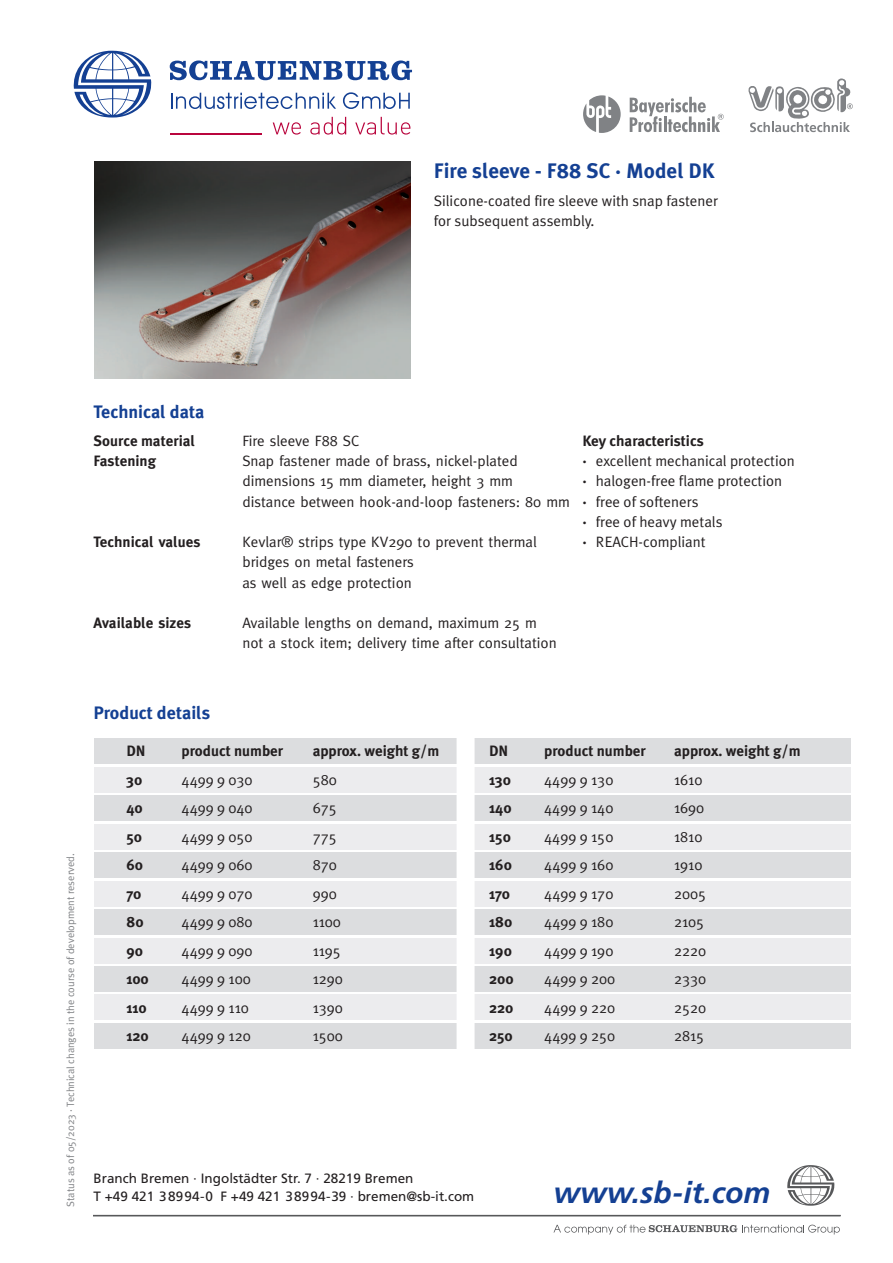
<style>
.page{position:relative;width:893px;height:1263px;background:#fff}
.page>*{position:absolute;margin:0;border:0;box-sizing:border-box;transform-origin:0 0}
.t1{font:italic 700 30px "Frutiger";color:#144093}
.t2{font:700 21px "Meta Plus";color:#144093}
.t3{font:700 18px "Meta Plus";color:#144093}
.t4{font:15px/28.5px "Meta Plus Normal";color:#231f20}
.t5{font:15px/20.2px "Meta";color:#231f20}
.t6{font:700 15px "Meta Plus";color:#231f20}
.t7{font:13.5px "Frutiger";color:#231f20}
.t8{font:10.5px "Meta Plus Normal";color:#808285}
.s1{font-family:"Meta Plus";font-weight:700}
</style>
<div class="page">
<svg style="left:74px;top:51px;width:78px;height:67px"></svg>
<svg style="left:171px;top:93px;width:165px;height:16px"></svg>
<svg style="left:343px;top:92px;width:67px;height:17px"></svg>
<svg style="left:170px;top:60px;width:242px;height:20px"></svg>
<svg style="left:273px;top:122px;width:28px;height:13px"></svg>
<svg style="left:310px;top:117px;width:36px;height:18px"></svg>
<svg style="left:355px;top:117px;width:55px;height:18px"></svg>
<hr style="left:170px;top:133px;width:92px;height:1px;background:#b9053d">
<svg style="left:748px;top:78px;width:105px;height:54px"></svg>
<svg style="left:787px;top:1165px;width:47px;height:41px"></svg>
<svg style="left:94px;top:1215px;width:746px;height:1px"></svg>
<svg style="left:553px;top:1225px;width:287px;height:9px"></svg>
<svg style="left:583px;top:95px;width:38px;height:38px"></svg>
<svg style="left:630px;top:97px;width:94px;height:35px"></svg>
<div style="left:94px;top:738px;width:756px;height:26px;background:#dcdddf"></div>
<div style="left:94px;top:767px;width:756px;height:25px;background:#ececee"></div>
<div style="left:94px;top:795px;width:756px;height:26px;background:#dcdddf"></div>
<div style="left:94px;top:824px;width:756px;height:25px;background:#ececee"></div>
<div style="left:94px;top:852px;width:756px;height:26px;background:#dcdddf"></div>
<div style="left:94px;top:881px;width:756px;height:25px;background:#ececee"></div>
<div style="left:94px;top:909px;width:756px;height:26px;background:#dcdddf"></div>
<div style="left:94px;top:938px;width:756px;height:25px;background:#ececee"></div>
<div style="left:94px;top:966px;width:756px;height:26px;background:#dcdddf"></div>
<div style="left:94px;top:995px;width:756px;height:25px;background:#ececee"></div>
<div style="left:94px;top:1023px;width:756px;height:26px;background:#dcdddf"></div>
<div style="left:457px;top:736px;width:18px;height:343px;background:#fff"></div>
<img style="left:94px;top:162px;width:316px;height:216px">
<h2 class="t2" style="left:434px;top:162px;width:282px">Fire sleeve - F88 SC · Model DK</h2>
<p class="t4" style="left:434px;top:191px;width:286px;line-height:20.2px">Silicone-coated fire sleeve with snap fastener for subsequent assembly.</p>
<p class="t3" style="left:94px;top:405px;width:112px">Technical data</p>
<p class="t6" style="left:94px;top:435px;width:103px">Source material</p>
<p class="t5" style="left:242px;top:432px;width:118px">Fire sleeve F88 SC</p>
<p class="t6" style="left:94px;top:455px;width:64px">Fastening</p>
<p class="t5" style="left:242px;top:452px;width:329px">Snap fastener made of brass, nickel-plated dimensions 15 mm diameter, height 3 mm<br>distance between hook-and-loop fasteners: 80 mm</p>
<p class="t6" style="left:94px;top:536px;width:108px">Technical values</p>
<p class="t5" style="left:242px;top:533px;width:296px">Kevlar® strips type KV290 to prevent thermal bridges on metal fasteners<br>as well as edge protection</p>
<p class="t6" style="left:94px;top:617px;width:99px">Available sizes</p>
<p class="t5" style="left:242px;top:614px;width:316px">Available lengths on demand, maximum 25 m not a stock item; delivery time after consultation</p>
<p class="t6" style="left:583px;top:435px;width:123px">Key characteristics</p>
<p class="t4" style="left:583px;top:452px;width:214px;line-height:20.2px"><span class="s1">·</span> excellent mechanical protection <span class="s1">·</span> halogen-free flame protection<br><span class="s1">·</span> free of softeners<br><span class="s1">·</span> free of heavy metals<br><span class="s1">·</span> REACH-compliant</p>
<p class="t8" style="left:67px;top:1207px;width:355px;rotate:-90deg">Status as of 05/2023 · Technical changes in the course of development reserved.</p>
<p class="t3" style="left:94px;top:706px;width:118px">Product details</p>
<p class="t6" style="left:126px;top:745px;width:21px">DN</p>
<p class="t6" style="left:182px;top:745px;width:103px">product number</p>
<p class="t6" style="left:126px;top:774px;width:17px">30</p>
<p class="t4" style="left:182px;top:767px;width:72px">4499 9 030</p>
<p class="t6" style="left:126px;top:802px;width:18px">40</p>
<p class="t4" style="left:182px;top:795px;width:72px">4499 9 040</p>
<p class="t6" style="left:126px;top:831px;width:17px">50</p>
<p class="t4" style="left:182px;top:824px;width:72px">4499 9 050</p>
<p class="t6" style="left:126px;top:859px;width:18px">60</p>
<p class="t4" style="left:182px;top:852px;width:72px">4499 9 060</p>
<p class="t6" style="left:126px;top:888px;width:16px">70</p>
<p class="t4" style="left:182px;top:881px;width:72px">4499 9 070</p>
<p class="t6" style="left:126px;top:916px;width:19px">80</p>
<p class="t4" style="left:182px;top:909px;width:72px">4499 9 080</p>
<p class="t6" style="left:126px;top:945px;width:18px">90</p>
<p class="t4" style="left:182px;top:938px;width:72px">4499 9 090</p>
<p class="t6" style="left:126px;top:973px;width:24px">100</p>
<p class="t4" style="left:182px;top:966px;width:71px">4499 9 100</p>
<p class="t6" style="left:126px;top:1002px;width:22px">110</p>
<p class="t4" style="left:182px;top:995px;width:69px">4499 9 110</p>
<p class="t6" style="left:126px;top:1030px;width:24px">120</p>
<p class="t4" style="left:182px;top:1023px;width:71px">4499 9 120</p>
<p class="t6" style="left:313px;top:745px;width:128px">approx. weight g/m</p>
<p class="t4" style="left:313px;top:767px;width:32px">580<br>675<br>775<br>870<br>990<br>1100<br>1195<br>1290<br>1390<br>1500</p>
<p class="t6" style="left:489px;top:745px;width:21px">DN</p>
<p class="t6" style="left:544px;top:745px;width:103px">product number</p>
<p class="t6" style="left:489px;top:774px;width:23px">130</p>
<p class="t4" style="left:544px;top:767px;width:71px">4499 9 130</p>
<p class="t6" style="left:489px;top:802px;width:24px">140</p>
<p class="t4" style="left:544px;top:795px;width:71px">4499 9 140</p>
<p class="t6" style="left:489px;top:831px;width:23px">150</p>
<p class="t4" style="left:544px;top:824px;width:71px">4499 9 150</p>
<p class="t6" style="left:489px;top:859px;width:24px">160</p>
<p class="t4" style="left:544px;top:852px;width:71px">4499 9 160</p>
<p class="t6" style="left:489px;top:888px;width:22px">170</p>
<p class="t4" style="left:544px;top:881px;width:71px">4499 9 170</p>
<p class="t6" style="left:489px;top:916px;width:25px">180</p>
<p class="t4" style="left:544px;top:909px;width:71px">4499 9 180</p>
<p class="t6" style="left:489px;top:945px;width:24px">190</p>
<p class="t4" style="left:544px;top:938px;width:71px">4499 9 190</p>
<p class="t6" style="left:489px;top:973px;width:26px">200</p>
<p class="t4" style="left:544px;top:966px;width:72px">4499 9 200</p>
<p class="t6" style="left:489px;top:1002px;width:26px">220</p>
<p class="t4" style="left:544px;top:995px;width:72px">4499 9 220</p>
<p class="t6" style="left:489px;top:1030px;width:25px">250</p>
<p class="t4" style="left:544px;top:1023px;width:72px">4499 9 250</p>
<p class="t6" style="left:674px;top:745px;width:128px">approx. weight g/m</p>
<p class="t4" style="left:674px;top:767px;width:34px">1610<br>1690<br>1810<br>1910<br>2005<br>2105<br>2220<br>2330<br>2520<br>2815</p>
<p class="t7" style="left:94px;top:1173px;width:321px">Branch Bremen · Ingolstädter Str. 7 · 28219 Bremen</p>
<p class="t7" style="left:94px;top:1191px;width:382px">T +49 421 38994-0 F +49 421 38994-39 · bremen@sb-it.com</p>
<h1 class="t1" style="left:553px;top:1180px;width:218px">www.sb-it.com</h1>
</div>
